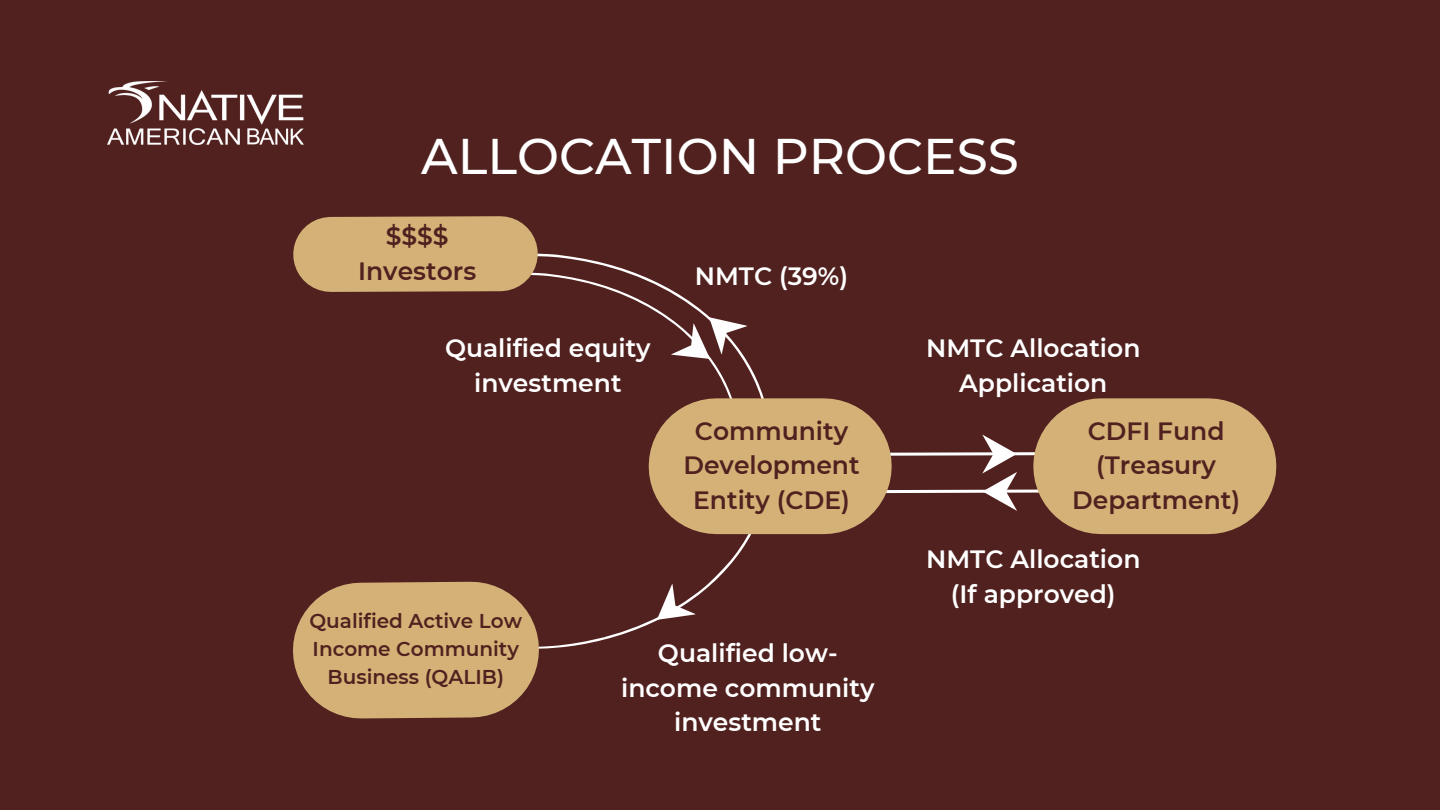
<style>
.page{position:relative;width:1440px;height:810px;background:#50211f}
.page>*{position:absolute;margin:0;border:0;box-sizing:border-box;transform-origin:0 0}
.t1{font:500 50px "Montserrat";color:#fff}
.t2{font:600 25px/34.5px "Montserrat";color:#fff;text-align:center}
.t3{font:600 25px/34.5px "Montserrat";color:#50211f;text-align:center}
.t4{font:600 20px/27.8px "Montserrat";color:#50211f;text-align:center}
</style>
<div class="page">
<img style="left:108px;top:81px;width:195px;height:63px">
<svg style="left:608px;top:375px;width:158px;height:264px"></svg>
<svg style="left:293px;top:216px;width:283px;height:76px"></svg>
<svg style="left:293px;top:581px;width:315px;height:138px"></svg>
<div style="left:716px;top:398px;width:108px;height:136px;background:#d4b277"></div>
<div style="left:1101px;top:398px;width:108px;height:136px;background:#d4b277"></div>
<svg style="left:693px;top:435px;width:408px;height:76px"></svg>
<svg style="left:671px;top:303px;width:77px;height:72px"></svg>
<svg style="left:645px;top:583px;width:51px;height:52px"></svg>
<p class="t1" style="left:421px;top:126px;width:599px">ALLOCATION PROCESS</p>
<p class="t3" style="left:386px;top:219px;width:64px">$$$$</p>
<p class="t3" style="left:358px;top:253px;width:120px">Investors</p>
<p class="t2" style="left:445px;top:331px;width:207px">Qualified equity investment</p>
<p class="t2" style="left:695px;top:259px;width:155px">NMTC (39%)</p>
<p class="t2" style="left:926px;top:331px;width:216px">NMTC Allocation</p>
<p class="t2" style="left:959px;top:366px;width:150px">Application</p>
<p class="t3" style="left:683px;top:414px;width:178px">Community<br>Development<br>Entity (CDE)</p>
<p class="t3" style="left:1088px;top:414px;width:138px">CDFI Fund</p>
<p class="t3" style="left:1072px;top:448px;width:169px">(Treasury<br>Department)</p>
<p class="t2" style="left:926px;top:542px;width:216px">NMTC Allocation</p>
<p class="t2" style="left:951px;top:577px;width:166px">(If approved)</p>
<p class="t4" style="left:309px;top:607px;width:214px">Qualified Active Low<br>Income Community<br>Business (QALIB)</p>
<p class="t2" style="left:621px;top:636px;width:255px">Qualified low&shy;income community investment</p>
</div>
